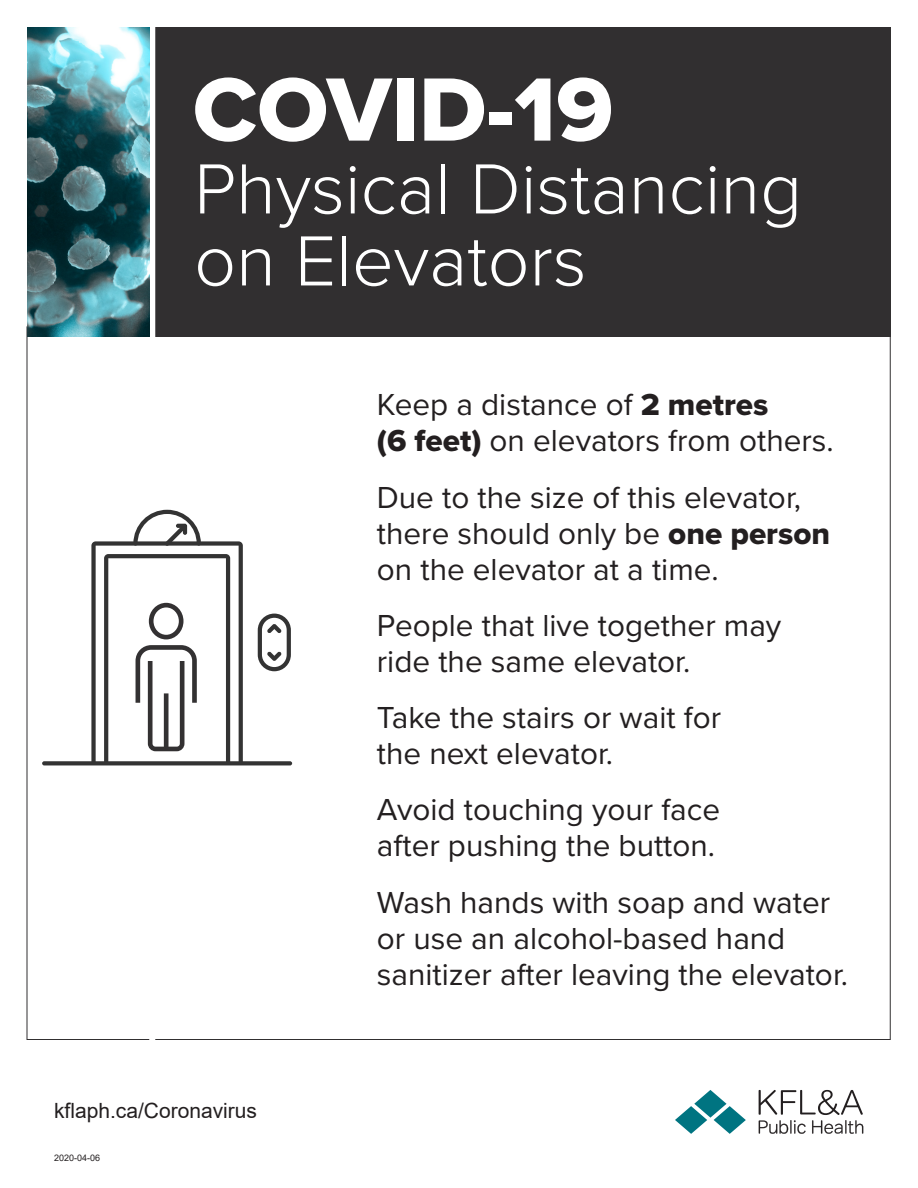
<style>
.page{position:relative;width:918px;height:1188px;background:#fff}
.page>*{position:absolute;margin:0;border:0;box-sizing:border-box;transform-origin:0 0}
.t1{font:93.15px "Proxima Nova Extrabld";color:#fff}
.t2{font:300 73.5px/72px "Proxima Nova";color:#fff}
.t3{font:31.5px/36px "Proxima Nova";color:#231f20}
.t4{font:21px "Arial";color:#231f20}
.t5{font:9px "Arial";color:#231f20}
.s1{font-family:"Proxima Nova Extrabld"}
</style>
<div class="page">
<svg style="left:759px;top:1090px;width:104px;height:44px"></svg>
<svg style="left:675px;top:1090px;width:71px;height:44px"></svg>
<div style="left:27px;top:27px;width:864px;height:310px;background:#312f30"></div>
<div style="left:149px;top:27px;width:6px;height:1026px;background:#fff"></div>
<svg style="left:42px;top:761px;width:250px;height:4px"></svg>
<svg style="left:258px;top:614px;width:33px;height:57px"></svg>
<svg style="left:91px;top:510px;width:152px;height:254px"></svg>
<img style="left:27px;top:27px;width:122px;height:310px">
<p class="t1" style="left:193px;top:40px;width:422px">COVID-19</p>
<p class="t2" style="left:194px;top:149px;width:609px">Physical Distancing on Elevators</p>
<p class="t4" style="left:54px;top:1096px;width:205px">kflaph.ca/Coronavirus</p>
<p class="t5" style="left:54px;top:1152px;width:48px">2020-04-06</p>
<p class="t3" style="left:377px;top:386px;width:458px">Keep a distance of <span class="s1">2 metres<br>(6 feet)</span> on elevators from others.</p>
<p class="t3" style="left:377px;top:478px;width:455px">Due to the size of this elevator, there should only be <span class="s1">one person </span>on the elevator at a time.</p>
<p class="t3" style="left:377px;top:606px;width:406px">People that live together may ride the same elevator.</p>
<p class="t3" style="left:377px;top:698px;width:346px">Take the stairs or wait for the next elevator.</p>
<p class="t3" style="left:377px;top:791px;width:345px">Avoid touching your face after pushing the button.</p>
<p class="t3" style="left:377px;top:883px;width:473px">Wash hands with soap and water or use an alcohol-based hand sanitizer after leaving the elevator.</p>
</div>
